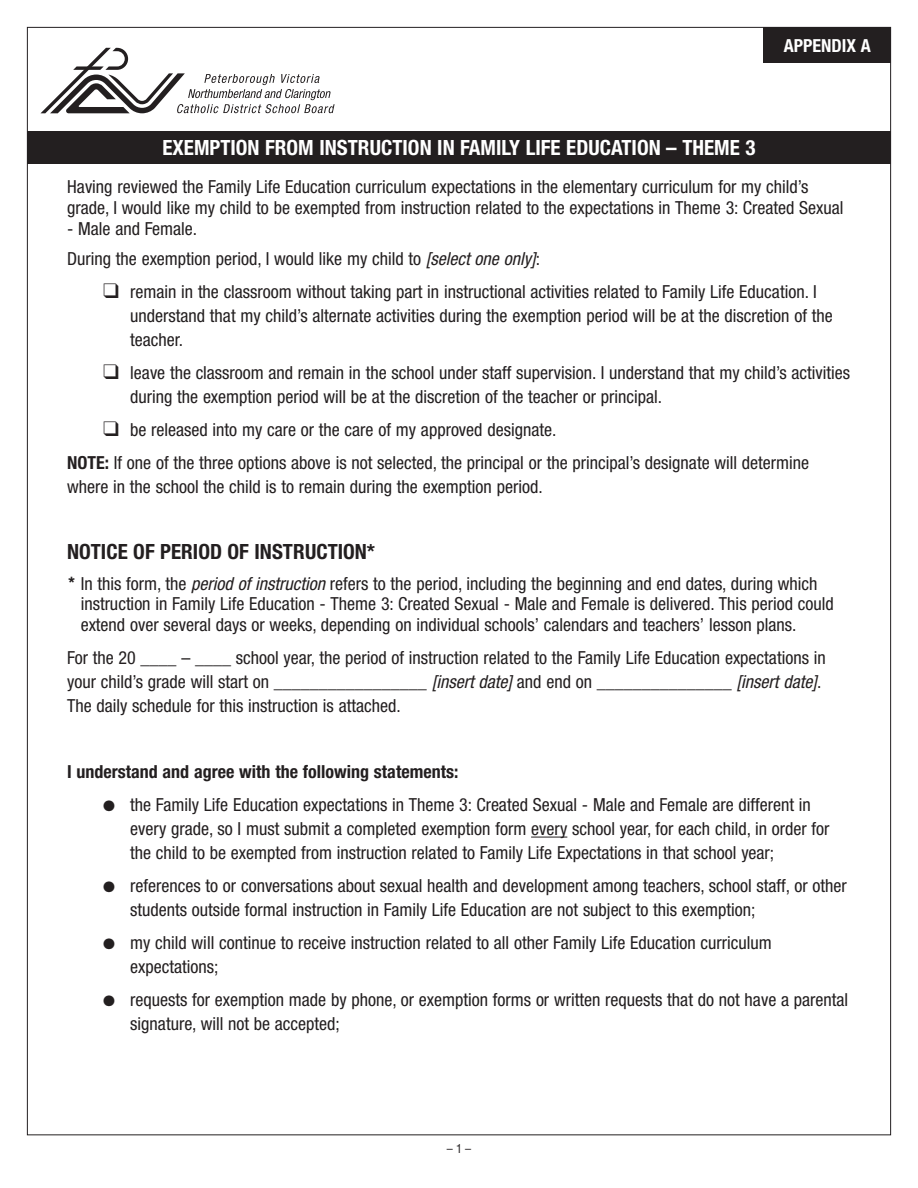
<style>
.page{position:relative;width:918px;height:1188px;background:#fff}
.page>*{position:absolute;margin:0;border:0;box-sizing:border-box;transform-origin:0 0}
.t1{font:700 condensed 21px "Helvetica Neue";color:#fff}
.t2{font:700 condensed 21px "Helvetica Neue";color:#231f20}
.t3{font:condensed 18px/24px "Helvetica Neue";color:#231f20}
.t4{font:700 condensed 18px "Helvetica Neue";color:#231f20}
.t5{font:700 condensed 18px "Helvetica Neue";color:#fff}
.t6{font:condensed 12px "Helvetica";color:#231f20}
.s1{font-style:italic}
.s2{font-weight:700}
.s3{font-family:"Helvetica";font-weight:700}
</style>
<div class="page">
<svg style="left:41px;top:48px;width:294px;height:65px"></svg>
<div style="left:27px;top:131px;width:864px;height:33px;background:#231f20"></div>
<div style="left:764px;top:27px;width:127px;height:35px;background:#231f20"></div>
<hr style="left:531px;top:837px;width:36px;height:1px;background:#231f20">
<p class="t5" style="left:784px;top:40px;width:89px">APPENDIX A</p>
<p class="t1" style="left:163px;top:140px;width:594px">EXEMPTION FROM INSTRUCTION IN FAMILY LIFE EDUCATION – THEME 3</p>
<p class="t3" style="left:67px;top:177px;width:778px;line-height:21px">Having reviewed the Family Life Education curriculum expectations in the elementary curriculum for my child’s grade, I would like my child to be exempted from instruction related to the expectations in Theme 3: Created Sexual</p>
<p class="t3" style="left:67px;top:218px;width:132px">- Male and Female.</p>
<p class="t3" style="left:67px;top:248px;width:474px">During the exemption period, I would like my child to <span class="s1">[select one only]</span>:</p>
<p class="t3" style="left:130px;top:281px;width:704px;text-indent:-27px">❑ remain in the classroom without taking part in instructional activities related to Family Life Education. I understand that my child’s alternate activities during the exemption period will be at the discretion of the teacher.</p>
<p class="t3" style="left:130px;top:362px;width:721px;text-indent:-27px">❑ leave the classroom and remain in the school under staff supervision. I understand that my child’s activities during the exemption period will be at the discretion of the teacher or principal.</p>
<p class="t3" style="left:103px;top:419px;width:455px">❑ be released into my care or the care of my approved designate.</p>
<p class="t3" style="left:67px;top:452px;width:744px"><span class="s2">NOTE:</span> If one of the three options above is not selected, the principal or the principal’s designate will determine where in the school the child is to remain during the exemption period.</p>
<p class="t2" style="left:67px;top:544px;width:309px">NOTICE OF PERIOD OF INSTRUCTION*</p>
<p class="t3" style="left:81px;top:575px;width:755px;line-height:20.4px;text-indent:-14px"><span class="s3">*</span> In this form, the <span class="s1">period of instruction</span>refers to the period, including the beginning and end dates, during which instruction in Family Life Education - Theme 3: Created Sexual - Male and Female is delivered. This period could extend over several days or weeks, depending on individual schools’ calendars and teachers’ lesson plans.</p>
<p class="t3" style="left:67px;top:647px;width:760px">For the 20 ____ – ____ school year, the period of instruction related to the Family Life Education expectations in your child’s grade will start on _________________ <span class="s1">[insert date]</span> and end on _______________ <span class="s1">[insert date]</span>.<br>The daily schedule for this instruction is attached.</p>
<p class="t4" style="left:67px;top:765px;width:393px">I understand and agree with the following statements:</p>
<p class="t3" style="left:130px;top:794px;width:701px;text-indent:-27px">● the Family Life Education expectations in Theme 3: Created Sexual - Male and Female are different in every grade, so I must submit a completed exemption form every school year, for each child, in order for the child to be exempted from instruction related to Family Life Expectations in that school year;</p>
<p class="t3" style="left:130px;top:875px;width:718px;text-indent:-27px">● references to or conversations about sexual health and development among teachers, school staff, or other students outside formal instruction in Family Life Education are not subject to this exemption;</p>
<p class="t3" style="left:130px;top:932px;width:643px;text-indent:-27px">● my child will continue to receive instruction related to all other Family Life Education curriculum expectations;</p>
<p class="t3" style="left:130px;top:989px;width:720px;text-indent:-27px">● requests for exemption made by phone, or exemption forms or written requests that do not have a parental signature, will not be accepted;</p>
<p class="t6" style="left:447px;top:1144px;width:26px">– 1 –</p>
</div>
